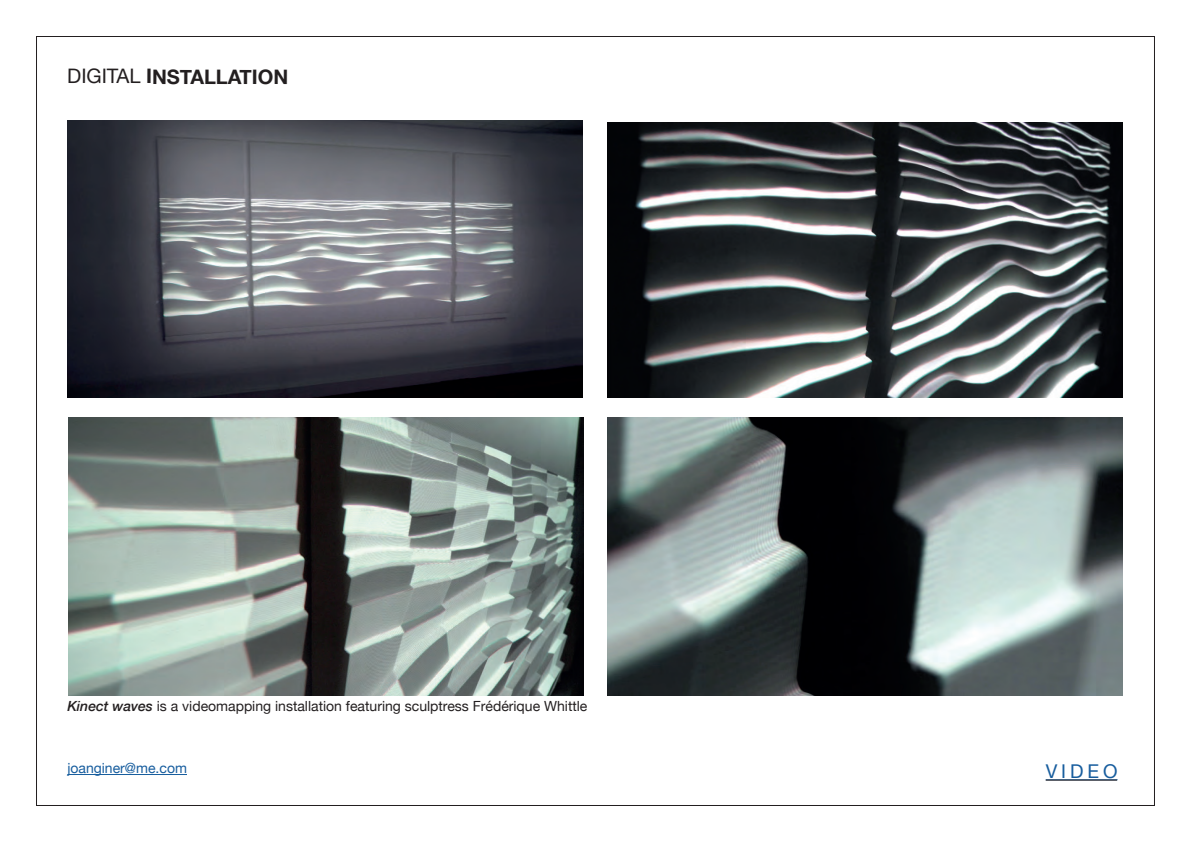
<style>
.page{position:relative;width:1191px;height:842px;background:#fff}
.page>*{position:absolute;margin:0;border:0;box-sizing:border-box;transform-origin:0 0}
.t1{font:700 20px "Helvetica Neue";letter-spacing:-.005em;color:#231f20}
.t2{font:19px "Helvetica Neue";letter-spacing:.21em;color:#175d9e}
.t3{font:14px "Helvetica Neue";color:#231f20}
.t4{font:14px "Helvetica Neue";color:#175d9e}
.s1{font-weight:400}
.s2{font-weight:500;font-style:italic}
</style>
<div class="page">
<hr style="left:67px;top:774px;width:120px;height:1px;background:#175d9e">
<img style="left:67px;top:120px;width:516px;height:278px">
<img style="left:607px;top:122px;width:515px;height:276px">
<img style="left:68px;top:418px;width:515px;height:277px">
<img style="left:607px;top:418px;width:516px;height:277px">
<hr style="left:1045px;top:779px;width:72px;height:1px;background:#175d9e">
<hr style="left:1045px;top:780px;width:72px;height:1px;background:#231f20">
<h1 class="t1" style="left:67px;top:61px;width:222px"><span class="s1">DIGITAL</span> INSTALLATION</h1>
<p class="t3" style="left:67px;top:696px;width:521px"><span class="s2">Kinect waves</span> is a videomapping installation featuring sculptress Frédérique Whittle</p>
<p class="t4" style="left:67px;top:758px;width:121px">joanginer@me.com</p>
<h2 class="t2" style="left:1045px;top:757px;width:73px">VIDEO</h2>
</div>
